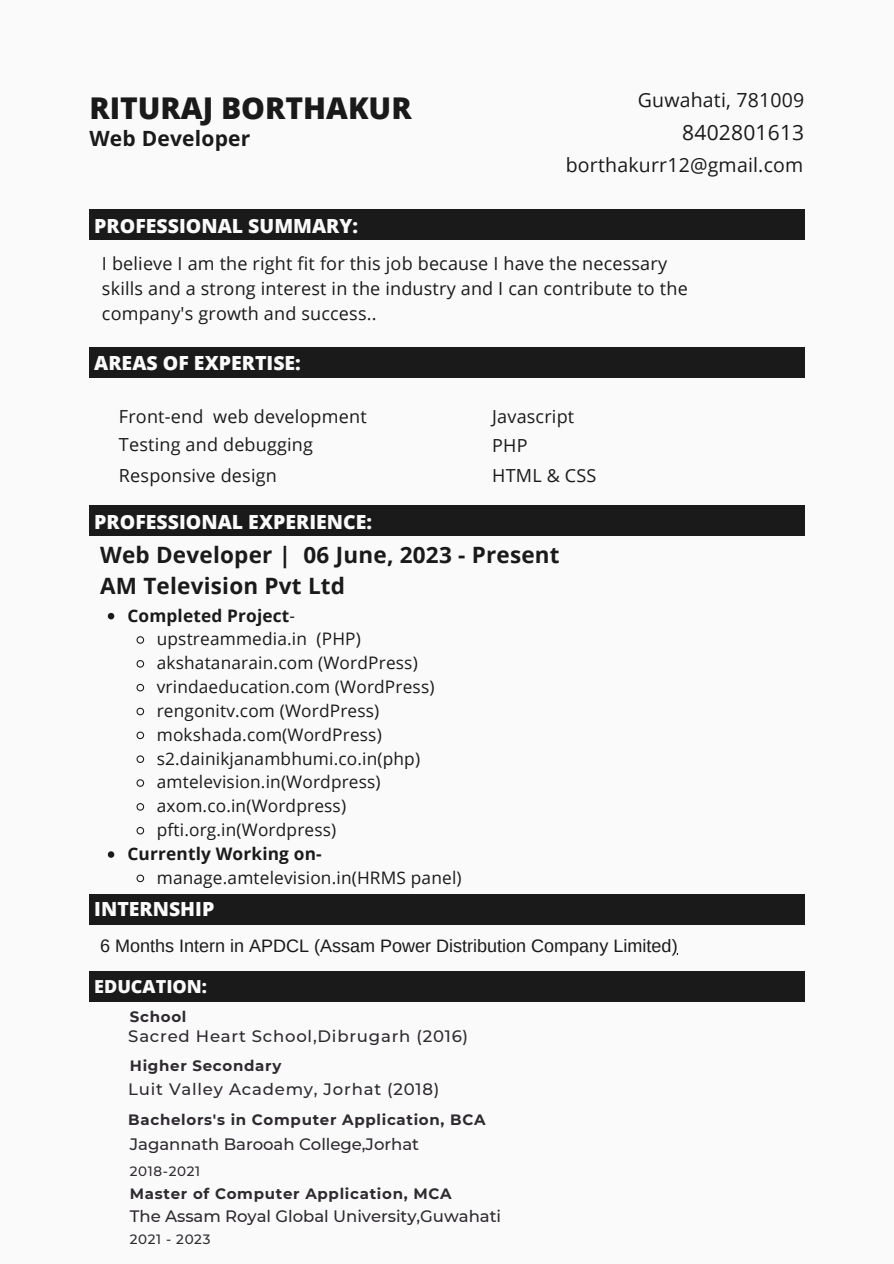
<style>
.page{position:relative;width:894px;height:1264px;background:#fff}
.page>*{position:absolute;margin:0;border:0;box-sizing:border-box;transform-origin:0 0}
.t1{font:800 30px "Open Sans";color:#1a1a1a}
.t2{font:700 22.5px/30.3px "Open Sans";letter-spacing:.01em;color:#1a1a1a}
.t3{font:700 21px "Open Sans";letter-spacing:.01em;color:#1a1a1a}
.t4{font:21px "Open Sans";letter-spacing:.01em;color:#1a1a1a}
.t5{font:800 19.5px "Open Sans";color:#fafafa}
.t6{font:19.5px "Open Sans";letter-spacing:.01em;color:#1a1a1a}
.t7{font:18px/24.8px "Open Sans";letter-spacing:.01em;color:#1a1a1a}
.t8{font:18px "Arimo";color:#1a1a1a}
.t9{font:800 18px "Open Sans";color:#fafafa}
.t10{font:17.25px "Open Sans";letter-spacing:.01em;color:#1a1a1a}
.t11{font:700 17.25px "Open Sans";letter-spacing:.01em;color:#1a1a1a}
.t12{font:500 16.5px "Montserrat";letter-spacing:-.005em;color:#2e2a30}
.t13{font:500 16.5px "Montserrat";letter-spacing:.045em;color:#2e2a30}
.t14{font:700 15px "Montserrat";letter-spacing:.045em;color:#2e2a30}
.t15{font:500 13.5px "Montserrat";letter-spacing:.045em;color:#2e2a30}
.s1{font-weight:400}
</style>
<div class="page">
<div style="left:0;top:0;width:893px;height:1263px;background:#fafafa"></div>
<div style="left:89px;top:209px;width:715px;height:31px;background:#1a1a1a"></div>
<svg style="left:108px;top:613px;width:6px;height:6px"></svg>
<svg style="left:136px;top:636px;width:9px;height:8px"></svg>
<svg style="left:136px;top:660px;width:9px;height:8px"></svg>
<svg style="left:136px;top:683px;width:9px;height:9px"></svg>
<svg style="left:136px;top:707px;width:9px;height:9px"></svg>
<svg style="left:136px;top:731px;width:9px;height:9px"></svg>
<svg style="left:136px;top:755px;width:9px;height:8px"></svg>
<svg style="left:136px;top:779px;width:9px;height:8px"></svg>
<svg style="left:136px;top:803px;width:9px;height:8px"></svg>
<svg style="left:136px;top:826px;width:9px;height:9px"></svg>
<svg style="left:108px;top:851px;width:6px;height:6px"></svg>
<svg style="left:136px;top:874px;width:9px;height:9px"></svg>
<div style="left:89px;top:347px;width:715px;height:31px;background:#1a1a1a"></div>
<div style="left:89px;top:505px;width:715px;height:31px;background:#1a1a1a"></div>
<div style="left:89px;top:894px;width:715px;height:30px;background:#1a1a1a"></div>
<div style="left:89px;top:970px;width:715px;height:31px;background:#1a1a1a"></div>
<h6 class="t6" style="left:637px;top:86px;width:168px">Guwahati, 781009</h6>
<h6 class="t1" style="left:89px;top:87px;width:324px">RITURAJ BORTHAKUR</h6>
<h1 class="t3" style="left:89px;top:124px;width:162px">Web Developer</h1>
<h3 class="t4" style="left:682px;top:117px;width:123px">8402801613</h3>
<h5 class="t6" style="left:565px;top:151px;width:239px">borthakurr12@gmail.com</h5>
<h2 class="t5" style="left:94px;top:212px;width:265px">PROFESSIONAL SUMMARY:</h2>
<h6 class="t7" style="left:102px;top:251px;width:587px">I believe I am the right fit for this job because I have the necessary skills and a strong interest in the industry and I can contribute to the company's growth and success..</h6>
<h4 class="t5" style="left:94px;top:349px;width:208px">AREAS OF EXPERTISE:</h4>
<h4 class="t7" style="left:119px;top:403px;width:249px">Front-end web development</h4>
<h6 class="t7" style="left:119px;top:432px;width:195px">Testing and debugging</h6>
<h4 class="t7" style="left:119px;top:462px;width:159px">Responsive design</h4>
<h6 class="t5" style="left:94px;top:507px;width:279px">PROFESSIONAL EXPERIENCE:</h6>
<h6 class="t7" style="left:492px;top:403px;width:83px">Javascript</h6>
<h6 class="t7" style="left:492px;top:432px;width:37px">PHP</h6>
<h6 class="t7" style="left:492px;top:463px;width:106px">HTML &amp; CSS</h6>
<h5 class="t2" style="left:100px;top:539px;width:461px">Web Developer | 06 June, 2023 - Present<br>AM Television Pvt Ltd</h5>
<h4 class="t11" style="left:127px;top:603px;width:169px">Completed Project<span class="s1">-</span></h4>
<h2 class="t10" style="left:157px;top:627px;width:206px">upstreammedia.in (PHP)</h2>
<p class="t10" style="left:157px;top:651px;width:262px">akshatanarain.com (WordPress)</p>
<p class="t10" style="left:157px;top:674px;width:279px">vrindaeducation.com (WordPress)</p>
<p class="t10" style="left:157px;top:698px;width:224px">rengonitv.com (WordPress)</p>
<p class="t10" style="left:157px;top:722px;width:226px">mokshada.com(WordPress)</p>
<p class="t10" style="left:157px;top:746px;width:265px">s2.dainikjanambhumi.co.in(php)</p>
<p class="t10" style="left:157px;top:770px;width:225px">amtelevision.in(Wordpress)</p>
<p class="t10" style="left:157px;top:793px;width:191px">axom.co.in(Wordpress)</p>
<p class="t10" style="left:157px;top:817px;width:181px">pfti.org.in(Wordpress)</p>
<p class="t11" style="left:127px;top:841px;width:196px">Currently Working on-</p>
<p class="t10" style="left:157px;top:865px;width:306px">manage.amtelevision.in(HRMS panel)</p>
<h4 class="t5" style="left:94px;top:895px;width:121px">INTERNSHIP</h4>
<p class="t8" style="left:100px;top:936px;width:579px">6 Months Intern in APDCL (Assam Power Distribution Company Limited)</p>
<p class="t9" style="left:94px;top:973px;width:114px">EDUCATION:</p>
<p class="t13" style="left:128px;top:1025px;width:341px">Sacred Heart School,Dibrugarh (2016)</p>
<p class="t14" style="left:130px;top:1007px;width:58px">School</p>
<p class="t14" style="left:130px;top:1056px;width:153px">Higher Secondary</p>
<p class="t13" style="left:128px;top:1079px;width:312px">Luit Valley Academy, Jorhat (2018)</p>
<p class="t14" style="left:128px;top:1110px;width:358px">Bachelors's in Computer Application, BCA</p>
<p class="t12" style="left:130px;top:1133px;width:290px">Jagannath Barooah College,Jorhat</p>
<p class="t15" style="left:130px;top:1162px;width:72px">2018-2021</p>
<p class="t14" style="left:130px;top:1184px;width:323px">Master of Computer Application, MCA</p>
<p class="t12" style="left:130px;top:1206px;width:372px">The Assam Royal Global University,Guwahati</p>
<p class="t15" style="left:130px;top:1230px;width:82px">2021 - 2023</p>
</div>
